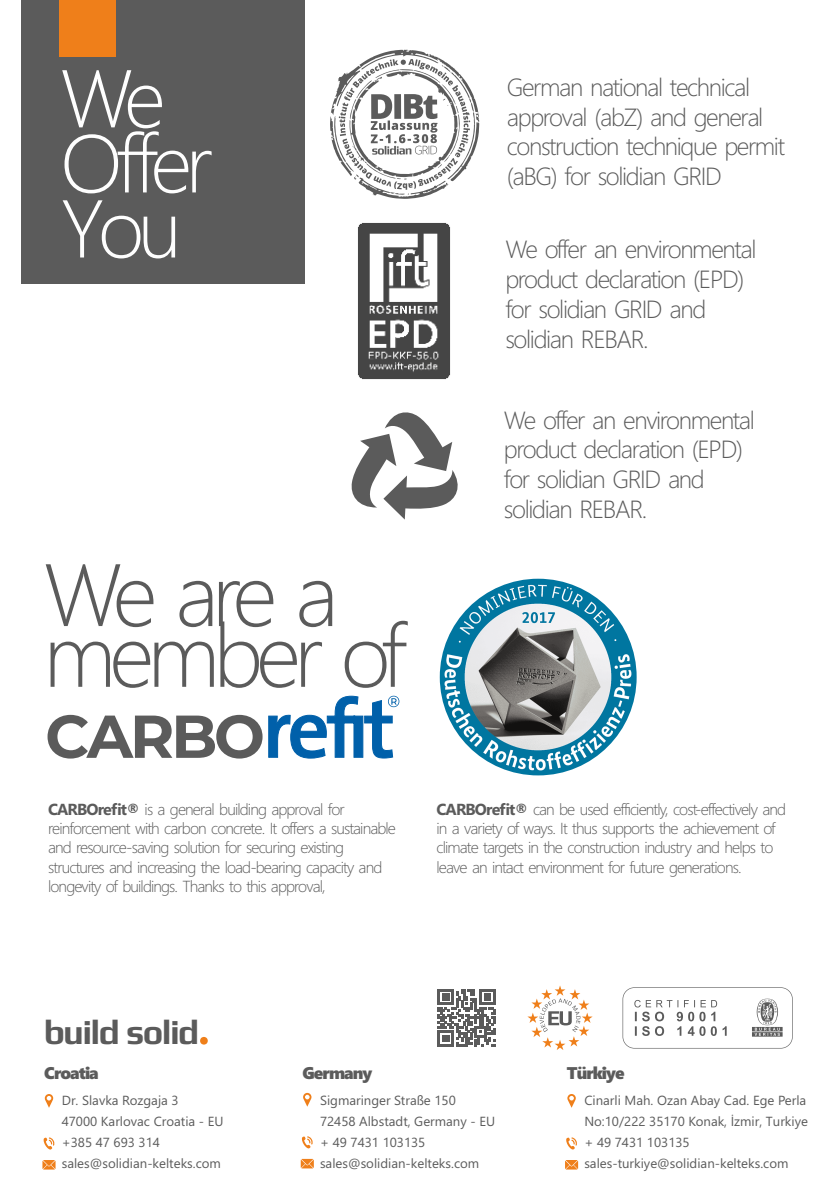
<style>
.page{position:relative;width:840px;height:1191px;background:#fff}
.page>*{position:absolute;margin:0;border:0;box-sizing:border-box;transform-origin:0 0}
.t1{font:300 88.2px "Segoe UI";letter-spacing:-.075em;color:#5b5b5b}
.t2{font:300 81.6px/65px "Segoe UI";letter-spacing:-.075em;color:#fefefe}
.t3{font:700 34.8px "Play";letter-spacing:-.045em;color:#5b5b5b}
.t4{font:300 24.8px/29.6px "Segoe UI";letter-spacing:-.055em;color:#5b5b5b}
.t5{font:17px "Segoe UI Black";letter-spacing:-.055em;color:#5b5b5b}
.t6{font:300 16px/19.2px "Segoe UI";letter-spacing:-.055em;color:#5b5b5b}
.t7{font:13.2px/21px "Segoe UI";color:#5b5b5b}
.s1{font-weight:700}
.s2{font-family:"Arial Rounded MT Bold";font-weight:400;font-size:52.2px;color:#ef7f1a}
</style>
<div class="page">
<div style="left:21px;top:0;width:284px;height:284px;background:#5b5b5b"></div>
<div style="left:59px;top:0;width:57px;height:57px;background:#ef7f1a"></div>
<svg style="left:330px;top:49px;width:149px;height:150px"></svg>
<img style="left:358px;top:223px;width:93px;height:157px">
<svg style="left:351px;top:412px;width:107px;height:107px"></svg>
<img style="left:439px;top:579px;width:197px;height:196px;border-radius:50%">
<svg style="left:47px;top:715px;width:215px;height:43px"></svg>
<svg style="left:268px;top:695px;width:131px;height:64px"></svg>
<svg style="left:43px;top:1137px;width:12px;height:13px"></svg>
<svg style="left:42px;top:1160px;width:13px;height:9px"></svg>
<svg style="left:45px;top:1094px;width:8px;height:13px"></svg>
<svg style="left:301px;top:1136px;width:12px;height:12px"></svg>
<svg style="left:300px;top:1158px;width:13px;height:10px"></svg>
<svg style="left:303px;top:1092px;width:8px;height:14px"></svg>
<svg style="left:566px;top:1137px;width:11px;height:13px"></svg>
<svg style="left:565px;top:1160px;width:12px;height:9px"></svg>
<svg style="left:567px;top:1094px;width:8px;height:13px"></svg>
<svg style="left:527px;top:985px;width:65px;height:65px"></svg>
<svg style="left:622px;top:987px;width:170px;height:61px"></svg>
<svg style="left:437px;top:989px;width:58px;height:57px"></svg>
<h2 class="t2" style="left:60px;top:74px;width:154px">We<br>Offer<br>You</h2>
<h1 class="t1" style="left:43px;top:562px;width:296px">We are a</h1>
<h1 class="t1" style="left:43px;top:622px;width:363px">member of</h1>
<h3 class="t4" style="left:506px;top:75px;width:279px">German national technical approval (abZ) and general construction technique permit (aBG) for solidian GRID</h3>
<h3 class="t4" style="left:505px;top:237px;width:252px">We offer an environmental product declaration (EPD) for solidian GRID and solidian REBAR.</h3>
<h3 class="t4" style="left:503px;top:407px;width:252px">We offer an environmental product declaration (EPD) for solidian GRID and solidian REBAR.</h3>
<p class="t6" style="left:48px;top:801px;width:349px"><span class="s1">CARBOrefit®</span> is a general building approval for reinforcement with carbon concrete. It offers a sustainable and resource-saving solution for securing existing structures and increasing the load-bearing capacity and longevity of buildings. Thanks to this approval,</p>
<p class="t6" style="left:436px;top:801px;width:351px"><span class="s1">CARBOrefit®</span> can be used efficiently, cost-effectively and in a variety of ways. It thus supports the achievement of climate targets in the construction industry and helps to leave an intact environment for future generations.</p>
<h3 class="t3" style="left:44px;top:1011px;width:170px">build solid<span class="s2">.</span></h3>
<p class="t5" style="left:44px;top:1067px;width:56px">Croatia</p>
<p class="t7" style="left:62px;top:1091px;width:163px">Dr. Slavka Rozgaja 3<br>47000 Karlovac Croatia - EU +385 47 693 314 sales@solidian-kelteks.com</p>
<p class="t5" style="left:302px;top:1066px;width:71px">Germany</p>
<p class="t7" style="left:320px;top:1090px;width:176px">Sigmaringer Straße 150<br>72458 Albstadt, Germany - EU + 49 7431 103135 sales@solidian-kelteks.com</p>
<p class="t5" style="left:566px;top:1067px;width:59px">Türkiye</p>
<p class="t7" style="left:584px;top:1091px;width:225px">Cinarli Mah. Ozan Abay Cad. Ege Perla<br>No:10/222 35170 Konak, İzmir, Turkiye + 49 7431 103135 sales-turkiye@solidian-kelteks.com</p>
</div>
